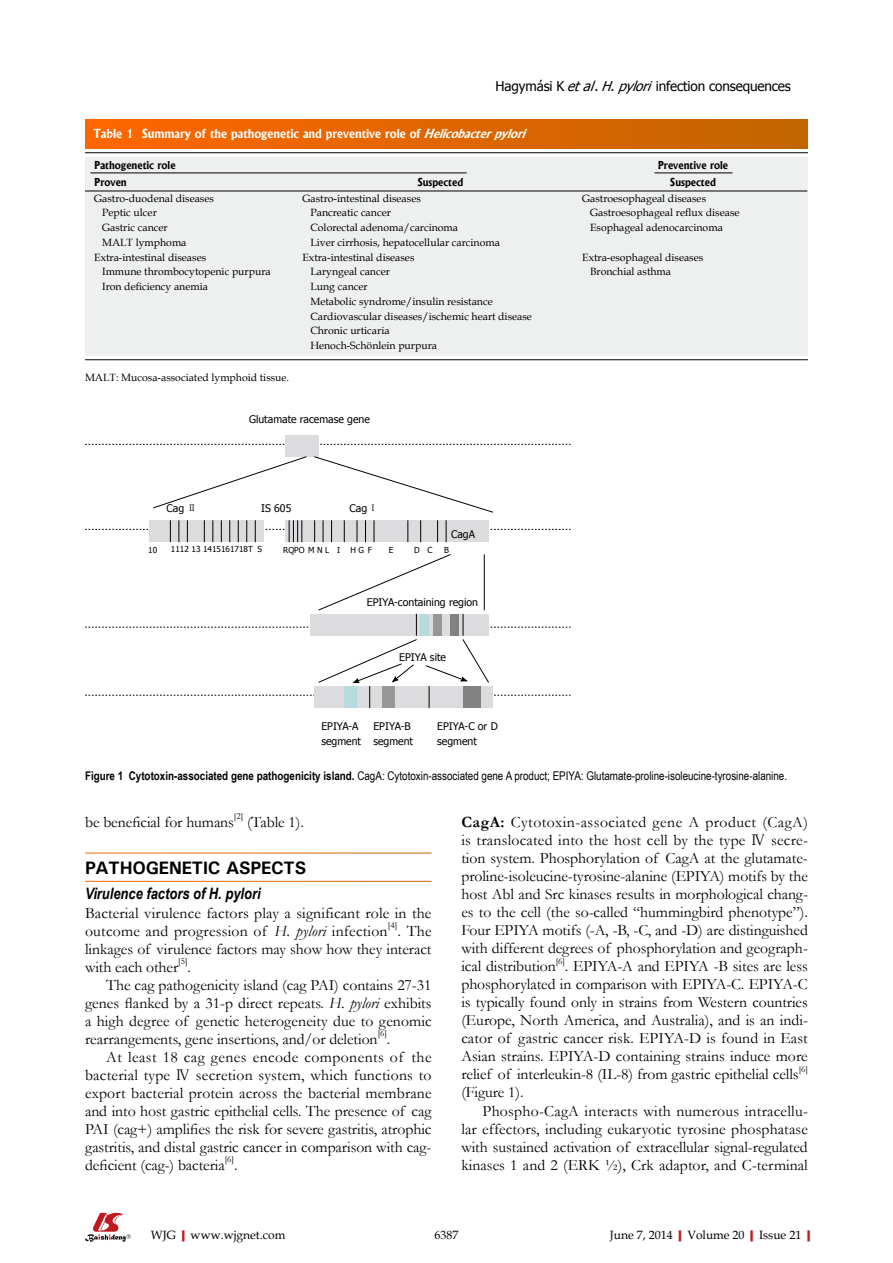
<style>
.page{position:relative;width:893px;height:1263px;background:#fff}
.page>*{position:absolute;margin:0;border:0;box-sizing:border-box;transform-origin:0 0}
.t1{font:700 18px "Univers";letter-spacing:-.01em;color:#000}
.t2{font:15.75px/18px "Garamond";letter-spacing:-.005em;color:#000;text-align:justify}
.t3{font:15.75px "Garamond";letter-spacing:.015em;color:#000}
.t4{font:15.75px "Garamond";letter-spacing:.025em;color:#000}
.t5{font:italic 700 15.75px "Arial Narrow";color:#000}
.t6{font:13.5px "Tahoma";letter-spacing:-.01em;color:#000}
.t7{font:12px "Arial Narrow";color:#000}
.t8{font:700 12px "Albertus";color:#fff}
.t9{font:12px "Book Antiqua";color:#000}
.t10{font:10.5px/14.7px "Book Antiqua";color:#000}
.t11{font:10.5px/15px "Tahoma";color:#000}
.t12{font:700 10.5px "Albertus";color:#000}
.t13{font:9.15px "Garamond";color:#000}
.t14{font:8.25px "Tahoma";color:#000}
.s1{font-style:italic}
.s2{font-family:"Koz Min Pro";font-size:9px}
.s3{font-weight:700}
.s4{font-family:"Koz Min Pro";font-size:14.25px}
.s5{font-weight:700;color:#c01920}
</style>
<div class="page">
<svg style="left:85px;top:1213px;width:46px;height:29px"></svg>
<div style="left:85px;top:119px;width:723px;height:29px;background:linear-gradient(to right,#f60,#c16500)"></div>
<div style="left:85px;top:157px;width:723px;height:198px;background:#eeefef"></div>
<hr style="left:85px;top:152px;width:723px;height:1px;background:#000">
<hr style="left:85px;top:191px;width:722px;height:1px;background:#000">
<hr style="left:85px;top:359px;width:723px;height:1px;background:#000">
<hr style="left:90px;top:173px;width:377px;height:1px;background:#000">
<hr style="left:654px;top:173px;width:78px;height:1px;background:#000">
<svg style="left:85px;top:444px;width:485px;height:1px"></svg>
<svg style="left:85px;top:627px;width:485px;height:1px"></svg>
<div style="left:285px;top:435px;width:34px;height:22px;background:#dcdcde"></div>
<svg style="left:153px;top:456px;width:340px;height:180px"></svg>
<div style="left:421px;top:614px;width:8px;height:21px;background:#b7dadd"></div>
<div style="left:433px;top:614px;width:9px;height:21px;background:#979697"></div>
<div style="left:450px;top:614px;width:9px;height:21px;background:#818181"></div>
<svg style="left:85px;top:521px;width:485px;height:21px"></svg>
<svg style="left:85px;top:639px;width:485px;height:69px"></svg>
<p class="t6" style="left:496px;top:77px;width:297px">Hagymási K <span class="s1">etal</span>. <span class="s1">H.pylori</span>infection consequences</p>
<p class="t8" style="left:94px;top:126px;width:438px">Table 1 Summary of the pathogenetic and preventive role of <span class="s1">Helicobacterpylori</span></p>
<p class="t12" style="left:94px;top:159px;width:83px">Pathogenetic role</p>
<p class="t12" style="left:658px;top:159px;width:72px">Preventive role</p>
<p class="t12" style="left:94px;top:175px;width:34px">Proven</p>
<p class="t12" style="left:417px;top:175px;width:47px">Suspected</p>
<p class="t12" style="left:670px;top:175px;width:47px">Suspected</p>
<p class="t10" style="left:94px;top:190px;width:121px">Gastro-duodenal diseases</p>
<p class="t10" style="left:303px;top:190px;width:120px">Gastro-intestinal diseases</p>
<p class="t10" style="left:582px;top:190px;width:125px">Gastroesophageal diseases</p>
<p class="t10" style="left:102px;top:205px;width:56px">Peptic ulcer</p>
<p class="t10" style="left:310px;top:205px;width:82px">Pancreatic cancer</p>
<p class="t10" style="left:590px;top:205px;width:151px">Gastroesophageal reflux disease</p>
<p class="t10" style="left:102px;top:220px;width:67px">Gastric cancer</p>
<p class="t10" style="left:310px;top:220px;width:149px">Colorectal adenoma/carcinoma</p>
<p class="t10" style="left:590px;top:220px;width:134px">Esophageal adenocarcinoma</p>
<p class="t10" style="left:102px;top:235px;width:86px">MALT lymphoma</p>
<p class="t10" style="left:310px;top:235px;width:191px">Liver cirrhosis, hepatocellular carcinoma</p>
<p class="t10" style="left:94px;top:249px;width:113px">Extra-intestinal diseases</p>
<p class="t10" style="left:303px;top:249px;width:113px">Extra-intestinal diseases</p>
<p class="t10" style="left:582px;top:249px;width:122px">Extra-esophageal diseases</p>
<p class="t10" style="left:102px;top:264px;width:170px">Immune thrombocytopenic purpura</p>
<p class="t10" style="left:310px;top:264px;width:81px">Laryngeal cancer</p>
<p class="t10" style="left:590px;top:264px;width:82px">Bronchial asthma</p>
<p class="t10" style="left:102px;top:279px;width:107px">Iron deficiency anemia</p>
<p class="t10" style="left:310px;top:279px;width:223px">Lung cancer<br>Metabolic syndrome/insulin resistance<br>Cardiovascular diseases/ischemic heart disease<br>Chronic urticaria<br>Henoch-Schönlein purpura</p>
<p class="t10" style="left:85px;top:370px;width:206px">MALT: Mucosa-associated lymphoid tissue.</p>
<p class="t11" style="left:249px;top:411px;width:122px">Glutamate racemase gene</p>
<p class="t14" style="left:148px;top:544px;width:11px">10</p>
<p class="t11" style="left:167px;top:500px;width:31px">Cag <span class="s2">Ⅱ</span></p>
<p class="t11" style="left:261px;top:500px;width:32px">IS 605</p>
<p class="t11" style="left:349px;top:500px;width:29px">Cag<span class="s2">Ⅰ</span></p>
<p class="t11" style="left:451px;top:526px;width:25px">CagA</p>
<p class="t14" style="left:171px;top:544px;width:93px">1112 13 1415161718T S</p>
<p class="t14" style="left:283px;top:544px;width:58px">RQPO M N L I</p>
<p class="t14" style="left:350px;top:544px;width:23px">H G F</p>
<p class="t14" style="left:387px;top:544px;width:4px">E</p>
<p class="t14" style="left:414px;top:544px;width:20px">D C</p>
<p class="t14" style="left:444px;top:544px;width:6px">B</p>
<p class="t11" style="left:367px;top:594px;width:113px">EPIYA-containing region</p>
<p class="t11" style="left:399px;top:649px;width:48px">EPIYA site</p>
<p class="t11" style="left:321px;top:718px;width:41px">EPIYA-A segment</p>
<p class="t11" style="left:373px;top:718px;width:41px">EPIYA-B segment</p>
<p class="t11" style="left:437px;top:718px;width:62px">EPIYA-C or D segment</p>
<p class="t7" style="left:85px;top:767px;width:704px"><span class="s3">Figure 1 Cytotoxin-associated gene pathogenicity island.</span> CagA: Cytotoxin-associated gene A product; EPIYA: Glutamate-proline-isoleucine-tyrosine-alanine.</p>
<p class="t2" style="left:85px;top:812px;width:150px">be beneficial for humans</p>
<p class="t13" style="left:234px;top:810px;width:11px">[2]</p>
<p class="t2" style="left:247px;top:812px;width:58px">(Table 1).</p>
<p class="t1" style="left:85px;top:856px;width:223px">PATHOGENETIC ASPECTS</p>
<p class="t5" style="left:85px;top:882px;width:177px">Virulence factors of H. pylori</p>
<p class="t2" style="left:85px;top:903px;width:348px">Bacterial virulence factors play a significant role in the outcome and progression of <span class="s1">H. pylori</span> infection</p>
<p class="t13" style="left:388px;top:919px;width:11px">[4]</p>
<p class="t2" style="left:85px;top:921px;width:348px;text-indent:312px">. The linkages of virulence factors may show how they interact with each other</p>
<p class="t13" style="left:178px;top:955px;width:11px">[5]</p>
<p class="t2" style="left:187px;top:957px;width:5px">.</p>
<p class="t2" style="left:106px;top:975px;width:327px">The cag pathogenicity island (cag PAI) contains 27-31</p>
<p class="t2" style="left:85px;top:993px;width:348px">genes flanked by a 31-p direct repeats. <span class="s1">H. pylori</span> exhibits</p>
<p class="t2" style="left:85px;top:1011px;width:348px">a high degree of genetic heterogeneity due to genomic</p>
<p class="t2" style="left:85px;top:1029px;width:294px">rearrangements, gene insertions, and/or deletion</p>
<p class="t13" style="left:378px;top:1027px;width:11px">[6]</p>
<p class="t2" style="left:387px;top:1029px;width:5px">.</p>
<p class="t4" style="left:106px;top:1046px;width:327px">At least 18 cag genes encode components of the</p>
<p class="t3" style="left:85px;top:1064px;width:348px">bacterial type <span class="s4">Ⅳ</span> secretion system, which functions to</p>
<p class="t2" style="left:85px;top:1083px;width:348px">export bacterial protein across the bacterial membrane</p>
<p class="t2" style="left:85px;top:1101px;width:348px">and into host gastric epithelial cells. The presence of cag</p>
<p class="t2" style="left:85px;top:1119px;width:348px">PAI (cag+) amplifies the risk for severe gastritis, atrophic</p>
<p class="t2" style="left:85px;top:1137px;width:348px">gastritis, and distal gastric cancer in comparison with cag-</p>
<p class="t2" style="left:85px;top:1155px;width:141px">deficient (cag-) bacteria</p>
<p class="t13" style="left:225px;top:1153px;width:11px">[6]</p>
<p class="t2" style="left:234px;top:1155px;width:5px">.</p>
<p class="t2" style="left:461px;top:812px;width:348px"><span class="s3">CagA:</span> Cytotoxin-associated gene A product (CagA) is translocated into the host cell by the type <span class="s4">Ⅳ</span> secre&shy;tion system. Phosphorylation of CagA at the glutamate&shy;proline-isoleucine-tyrosine-alanine (EPIYA) motifs by the host Abl and Src kinases results in morphological chang&shy;es to the cell (the so-called “hummingbird phenotype”).<br>Four EPIYA motifs (-A, -B, -C, and -D) are distinguished with different degrees of phosphorylation and geograph&shy;ical distribution</p>
<p class="t13" style="left:556px;top:954px;width:11px">[6]</p>
<p class="t2" style="left:461px;top:957px;width:348px;text-indent:104px">. EPIYA-A and EPIYA -B sites are less phosphorylated in comparison with EPIYA-C. EPIYA-C is typically found only in strains from Western countries (Europe, North America, and Australia), and is an indi&shy;cator of gastric cancer risk. EPIYA-D is found in East Asian strains. EPIYA-D containing strains induce more relief of interleukin-8 (IL-8) from gastric epithelial cells</p>
<p class="t13" style="left:799px;top:1063px;width:11px">[6]</p>
<p class="t2" style="left:461px;top:1083px;width:64px">(Figure 1).</p>
<p class="t3" style="left:483px;top:1100px;width:327px">Phospho-CagA interacts with numerous intracellu-</p>
<p class="t2" style="left:461px;top:1119px;width:348px">lar effectors, including eukaryotic tyrosine phosphatase</p>
<p class="t2" style="left:461px;top:1137px;width:348px">with sustained activation of extracellular signal-regulated</p>
<p class="t2" style="left:461px;top:1155px;width:348px">kinases 1 and 2 (ERK ½), Crk adaptor, and C-terminal</p>
<p class="t9" style="left:151px;top:1226px;width:136px">WJG<span class="s5">|</span>www.wjgnet.com</p>
<p class="t9" style="left:434px;top:1226px;width:25px">6387</p>
<p class="t9" style="left:610px;top:1226px;width:208px">June 7, 2014<span class="s5">|</span>Volume 20<span class="s5">|</span>Issue 21<span class="s5">|</span></p>
</div>
